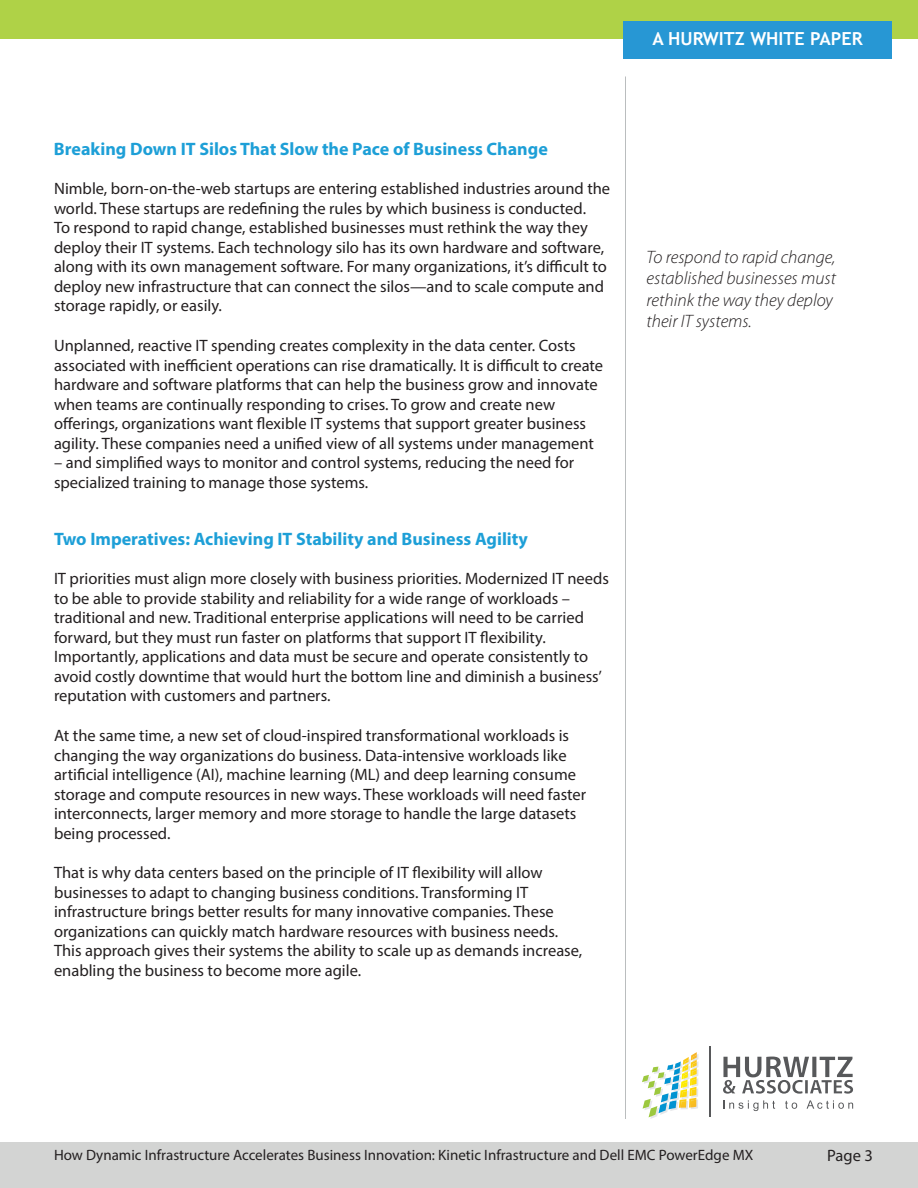
<style>
.page{position:relative;width:918px;height:1188px;background:#fff}
.page>*{position:absolute;margin:0;border:0;box-sizing:border-box;transform-origin:0 0}
.t1{font:700 18px "Myriad Pro";color:#1d9fd7}
.t2{font:italic 300 18px/21.6px "Myriad Pro";color:#231f20}
.t3{font:700 18px "Trebuchet MS";color:#fff}
.t4{font:16.5px/19.5px "Myriad Pro";color:#231f20}
.t5{font:15px "Myriad Pro";color:#231f20}
</style>
<div class="page">
<div style="left:0;top:0;width:918px;height:39px;background:#afd247"></div>
<div style="left:0;top:1143px;width:918px;height:45px;background:#d3d4d3"></div>
<div style="left:623px;top:21px;width:269px;height:38px;background:#2797d4"></div>
<hr style="left:625px;top:76px;width:1px;height:1043px;background:#babdbe">
<svg style="left:642px;top:1052px;width:57px;height:67px"></svg>
<svg style="left:723px;top:1057px;width:130px;height:37px"></svg>
<svg style="left:723px;top:1100px;width:52px;height:11px"></svg>
<svg style="left:785px;top:1101px;width:12px;height:8px"></svg>
<svg style="left:807px;top:1100px;width:46px;height:9px"></svg>
<hr style="left:710px;top:1047px;width:1px;height:70px;background:#57585a">
<p class="t3" style="left:652px;top:28px;width:212px">A HURWITZ WHITE PAPER</p>
<p class="t1" style="left:54px;top:137px;width:495px">Breaking Down IT Silos That Slow the Pace of Business Change</p>
<p class="t4" style="left:54px;top:179px;width:558px">Nimble, born-on-the-web startups are entering established industries around the world. These startups are redefining the rules by which business is conducted.<br>To respond to rapid change, established businesses must rethink the way they deploy their IT systems. Each technology silo has its own hardware and software, along with its own management software. For many organizations, it’s difficult to deploy new infrastructure that can connect the silos—and to scale compute and storage rapidly, or easily.</p>
<p class="t4" style="left:54px;top:335px;width:551px">Unplanned, reactive IT spending creates complexity in the data center. Costs associated with inefficient operations can rise dramatically. It is difficult to create hardware and software platforms that can help the business grow and innovate when teams are continually responding to crises. To grow and create new offerings, organizations want flexible IT systems that support greater business agility. These companies need a unified view of all systems under management</p>
<p class="t4" style="left:54px;top:452px;width:522px">– and simplified ways to monitor and control systems, reducing the need for specialized training to manage those systems.</p>
<p class="t1" style="left:54px;top:527px;width:476px">Two Imperatives: Achieving IT Stability and Business Agility</p>
<p class="t4" style="left:54px;top:569px;width:556px">IT priorities must align more closely with business priorities. Modernized IT needs to be able to provide stability and reliability for a wide range of workloads – traditional and new. Traditional enterprise applications will need to be carried forward, but they must run faster on platforms that support IT flexibility.<br>Importantly, applications and data must be secure and operate consistently to avoid costly downtime that would hurt the bottom line and diminish a business’ reputation with customers and partners.</p>
<p class="t4" style="left:54px;top:725px;width:534px">At the same time, a new set of cloud-inspired transformational workloads is changing the way organizations do business. Data-intensive workloads like artificial intelligence (AI), machine learning (ML) and deep learning consume storage and compute resources in new ways. These workloads will need faster interconnects, larger memory and more storage to handle the large datasets being processed.</p>
<p class="t4" style="left:54px;top:863px;width:530px">That is why data centers based on the principle of IT flexibility will allow businesses to adapt to changing business conditions. Transforming IT infrastructure brings better results for many innovative companies. These organizations can quickly match hardware resources with business needs.<br>This approach gives their systems the ability to scale up as demands increase, enabling the business to become more agile.</p>
<p class="t2" style="left:646px;top:246px;width:191px">To respond to rapid change, established businesses must rethink the way they deploy their IT systems.</p>
<p class="t5" style="left:54px;top:1146px;width:701px">How Dynamic Infrastructure Accelerates Business Innovation: Kinetic Infrastructure and Dell EMC PowerEdge MX</p>
<p class="t4" style="left:827px;top:1145px;width:47px">Page 3</p>
</div>
